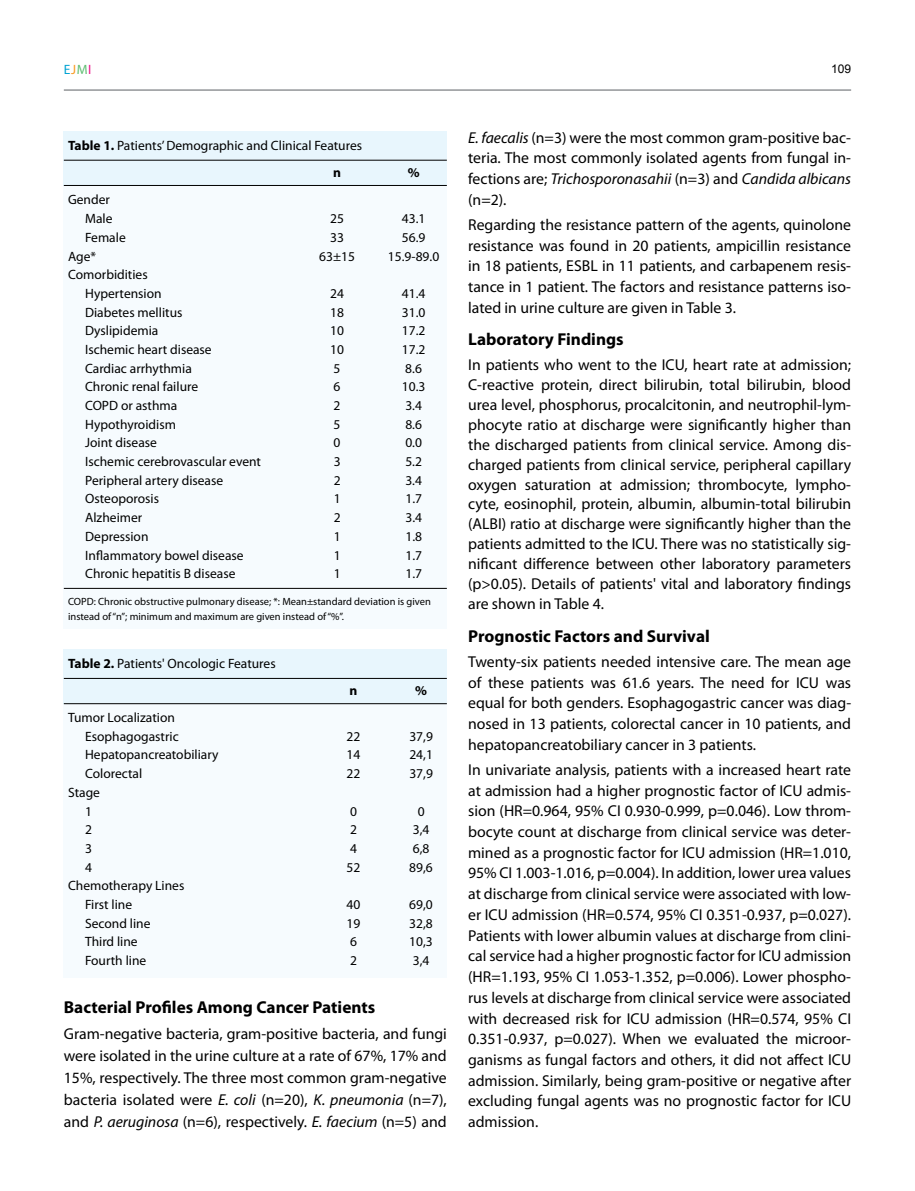
<style>
.page{position:relative;width:915px;height:1191px;background:#fff}
.page>*{position:absolute;margin:0;border:0;box-sizing:border-box;transform-origin:0 0}
.t1{font:700 17.25px "Myriad Pro";color:#000}
.t2{font:15.75px/20.7px "Myriad Pro";color:#000;text-align:justify}
.t3{font:13.5px/18.8px "Myriad Pro";color:#000}
.t4{font:13.5px "Myriad Pro";color:#00a3d3}
.t5{font:700 13.5px "Myriad Pro";color:#000}
.t6{font:12px "Arial";color:#000}
.t7{font:10.5px/14.4px "Myriad Pro";color:#000}
.s1{color:#f8991f}
.s2{color:#5ebd72}
.s3{color:#eb138b}
.s4{font-weight:700}
.s5{font-style:italic}
</style>
<div class="page">
<hr style="left:64px;top:89px;width:786px;height:2px;background:#939598">
<div style="left:64px;top:131px;width:382px;height:497px;background:#f6fbfe"></div>
<div style="left:64px;top:131px;width:382px;height:54px;background:#e8f6fd"></div>
<hr style="left:64px;top:160px;width:382px;height:1px;background:#000">
<hr style="left:64px;top:588px;width:382px;height:1px;background:#000">
<hr style="left:64px;top:185px;width:382px;height:1px;background:#000">
<div style="left:64px;top:649px;width:382px;height:328px;background:#f6fbfe"></div>
<div style="left:64px;top:649px;width:382px;height:54px;background:#e8f6fd"></div>
<hr style="left:64px;top:678px;width:382px;height:1px;background:#000">
<hr style="left:64px;top:703px;width:382px;height:1px;background:#000">
<p class="t4" style="left:64px;top:61px;width:29px">E<span class="s1">J</span><span class="s2">M</span><span class="s3">I</span></p>
<p class="t6" style="left:830px;top:60px;width:22px">109</p>
<p class="t3" style="left:333px;top:132px;width:31px;line-height:27.2px;text-indent:-265px"><span class="s4">Table 1.</span> Patients’ Demographic and Clinical Features <span class="s4">n</span></p>
<p class="t5" style="left:407px;top:164px;width:13px">%</p>
<p class="t3" style="left:68px;top:190px;width:46px;text-align:right">Gender<br>Male</p>
<p class="t3" style="left:330px;top:209px;width:15px">25</p>
<p class="t3" style="left:401px;top:209px;width:25px">43.1</p>
<p class="t3" style="left:85px;top:228px;width:42px">Female</p>
<p class="t3" style="left:330px;top:228px;width:15px">33</p>
<p class="t3" style="left:401px;top:228px;width:25px">56.9</p>
<p class="t3" style="left:68px;top:246px;width:30px">Age*</p>
<p class="t3" style="left:319px;top:246px;width:37px">63±15</p>
<p class="t3" style="left:388px;top:246px;width:53px">15.9-89.0</p>
<p class="t3" style="left:85px;top:265px;width:78px;text-indent:-17px">Comorbidities<br>Hypertension</p>
<p class="t3" style="left:330px;top:284px;width:15px">24</p>
<p class="t3" style="left:401px;top:284px;width:25px">41.4</p>
<p class="t3" style="left:85px;top:302px;width:99px">Diabetes mellitus</p>
<p class="t3" style="left:330px;top:302px;width:15px">18</p>
<p class="t3" style="left:401px;top:302px;width:25px">31.0</p>
<p class="t3" style="left:85px;top:321px;width:75px">Dyslipidemia</p>
<p class="t3" style="left:330px;top:321px;width:15px">10</p>
<p class="t3" style="left:401px;top:321px;width:25px">17.2</p>
<p class="t3" style="left:85px;top:340px;width:128px">Ischemic heart disease</p>
<p class="t3" style="left:330px;top:340px;width:15px">10</p>
<p class="t3" style="left:401px;top:340px;width:25px">17.2</p>
<p class="t3" style="left:85px;top:358px;width:108px">Cardiac arrhythmia</p>
<p class="t3" style="left:333px;top:358px;width:8px">5</p>
<p class="t3" style="left:405px;top:358px;width:18px">8.6</p>
<p class="t3" style="left:85px;top:377px;width:114px">Chronic renal failure</p>
<p class="t3" style="left:333px;top:377px;width:8px">6</p>
<p class="t3" style="left:402px;top:377px;width:25px">10.3</p>
<p class="t3" style="left:85px;top:396px;width:94px">COPD or asthma</p>
<p class="t3" style="left:333px;top:396px;width:8px">2</p>
<p class="t3" style="left:405px;top:396px;width:18px">3.4</p>
<p class="t3" style="left:85px;top:414px;width:92px">Hypothyroidism</p>
<p class="t3" style="left:333px;top:414px;width:8px">5</p>
<p class="t3" style="left:405px;top:414px;width:18px">8.6</p>
<p class="t3" style="left:85px;top:433px;width:73px">Joint disease</p>
<p class="t3" style="left:333px;top:433px;width:8px">0</p>
<p class="t3" style="left:405px;top:433px;width:18px">0.0</p>
<p class="t3" style="left:85px;top:452px;width:177px">Ischemic cerebrovascular event</p>
<p class="t3" style="left:333px;top:452px;width:8px">3</p>
<p class="t3" style="left:405px;top:452px;width:18px">5.2</p>
<p class="t3" style="left:85px;top:471px;width:139px">Peripheral artery disease</p>
<p class="t3" style="left:333px;top:471px;width:8px">2</p>
<p class="t3" style="left:405px;top:471px;width:18px">3.4</p>
<p class="t3" style="left:85px;top:489px;width:75px">Osteoporosis</p>
<p class="t3" style="left:333px;top:489px;width:8px">1</p>
<p class="t3" style="left:405px;top:489px;width:18px">1.7</p>
<p class="t3" style="left:85px;top:508px;width:59px">Alzheimer</p>
<p class="t3" style="left:333px;top:508px;width:8px">2</p>
<p class="t3" style="left:405px;top:508px;width:18px">3.4</p>
<p class="t3" style="left:85px;top:527px;width:65px">Depression</p>
<p class="t3" style="left:333px;top:527px;width:8px">1</p>
<p class="t3" style="left:405px;top:527px;width:18px">1.8</p>
<p class="t3" style="left:85px;top:545px;width:160px">Inflammatory bowel disease</p>
<p class="t3" style="left:333px;top:545px;width:8px">1</p>
<p class="t3" style="left:405px;top:545px;width:18px">1.7</p>
<p class="t3" style="left:85px;top:564px;width:152px">Chronic hepatitis B disease</p>
<p class="t3" style="left:333px;top:564px;width:8px">1</p>
<p class="t3" style="left:405px;top:564px;width:18px">1.7</p>
<p class="t7" style="left:68px;top:594px;width:364px">COPD: Chronic obstructive pulmonary disease; *: Mean±standard deviation is given instead of “n”; minimum and maximum are given instead of “%”.</p>
<p class="t3" style="left:68px;top:653px;width:209px"><span class="s4">Table 2.</span> Patients' Oncologic Features</p>
<p class="t5" style="left:349px;top:681px;width:9px">n</p>
<p class="t5" style="left:415px;top:681px;width:13px">%</p>
<p class="t3" style="left:68px;top:708px;width:112px;text-align:right">Tumor Localization<br>Esophagogastric</p>
<p class="t3" style="left:346px;top:726px;width:15px">22</p>
<p class="t3" style="left:409px;top:726px;width:25px">37,9</p>
<p class="t3" style="left:85px;top:745px;width:135px">Hepatopancreatobiliary</p>
<p class="t3" style="left:346px;top:745px;width:15px">14</p>
<p class="t3" style="left:409px;top:745px;width:25px">24,1</p>
<p class="t3" style="left:85px;top:764px;width:59px">Colorectal</p>
<p class="t3" style="left:346px;top:764px;width:15px">22</p>
<p class="t3" style="left:409px;top:764px;width:25px">37,9</p>
<p class="t3" style="left:85px;top:782px;width:16px;text-indent:-17px">Stage<br>1</p>
<p class="t3" style="left:350px;top:801px;width:8px">0</p>
<p class="t3" style="left:417px;top:801px;width:8px">0</p>
<p class="t3" style="left:85px;top:820px;width:8px">2</p>
<p class="t3" style="left:350px;top:820px;width:8px">2</p>
<p class="t3" style="left:412px;top:820px;width:18px">3,4</p>
<p class="t3" style="left:85px;top:838px;width:8px">3</p>
<p class="t3" style="left:350px;top:838px;width:8px">4</p>
<p class="t3" style="left:412px;top:838px;width:18px">6,8</p>
<p class="t3" style="left:85px;top:857px;width:8px">4</p>
<p class="t3" style="left:346px;top:857px;width:15px">52</p>
<p class="t3" style="left:409px;top:857px;width:25px">89,6</p>
<p class="t3" style="left:85px;top:876px;width:101px;text-indent:-17px">Chemotherapy Lines<br>First line</p>
<p class="t3" style="left:346px;top:895px;width:15px">40</p>
<p class="t3" style="left:409px;top:895px;width:25px">69,0</p>
<p class="t3" style="left:85px;top:913px;width:67px">Second line</p>
<p class="t3" style="left:346px;top:913px;width:15px">19</p>
<p class="t3" style="left:409px;top:913px;width:25px">32,8</p>
<p class="t3" style="left:85px;top:932px;width:54px">Third line</p>
<p class="t3" style="left:350px;top:932px;width:8px">6</p>
<p class="t3" style="left:409px;top:932px;width:25px">10,3</p>
<p class="t3" style="left:85px;top:951px;width:63px">Fourth line</p>
<p class="t3" style="left:350px;top:951px;width:8px">2</p>
<p class="t3" style="left:412px;top:951px;width:18px">3,4</p>
<p class="t1" style="left:64px;top:995px;width:313px">Bacterial Profiles Among Cancer Patients</p>
<p class="t2" style="left:64px;top:1022px;width:384px;line-height:22px">Gram-negative bacteria, gram-positive bacteria, and fungi were isolated in the urine culture at a rate of 67%, 17% and 15%, respectively. The three most common gram-negative bacteria isolated were <span class="s5">E. coli</span> (n=20), <span class="s5">K. pneumonia</span> (n=7), and <span class="s5">P. aeruginosa</span> (n=6), respectively. <span class="s5">E. faecium</span> (n=5) and</p>
<p class="t2" style="left:468px;top:127px;width:384px"><span class="s5">E. faecalis</span> (n=3) were the most common gram-positive bac&shy;teria. The most commonly isolated agents from fungal in&shy;fections are; <span class="s5">Trichosporonasahii</span> (n=3) and <span class="s5">Candida albicans </span>(n=2).</p>
<p class="t2" style="left:468px;top:214px;width:384px">Regarding the resistance pattern of the agents, quinolone resistance was found in 20 patients, ampicillin resistance in 18 patients, ESBL in 11 patients, and carbapenem resis&shy;tance in 1 patient. The factors and resistance patterns iso&shy;lated in urine culture are given in Table 3.</p>
<p class="t1" style="left:468px;top:328px;width:157px">Laboratory Findings</p>
<p class="t2" style="left:468px;top:354px;width:384px;line-height:20px">In patients who went to the ICU, heart rate at admission; C-reactive protein, direct bilirubin, total bilirubin, blood urea level, phosphorus, procalcitonin, and neutrophil-lym&shy;phocyte ratio at discharge were significantly higher than the discharged patients from clinical service. Among dis&shy;charged patients from clinical service, peripheral capillary oxygen saturation at admission; thrombocyte, lympho&shy;cyte, eosinophil, protein, albumin, albumin-total bilirubin (ALBI) ratio at discharge were significantly higher than the patients admitted to the ICU. There was no statistically sig&shy;nificant difference between other laboratory parameters (p&gt;0.05). Details of patients' vital and laboratory findings are shown in Table 4.</p>
<p class="t1" style="left:468px;top:625px;width:243px">Prognostic Factors and Survival</p>
<p class="t2" style="left:468px;top:651px;width:384px">Twenty-six patients needed intensive care. The mean age of these patients was 61.6 years. The need for ICU was equal for both genders. Esophagogastric cancer was diag&shy;nosed in 13 patients, colorectal cancer in 10 patients, and hepatopancreatobiliary cancer in 3 patients.</p>
<p class="t2" style="left:468px;top:759px;width:384px">In univariate analysis, patients with a increased heart rate at admission had a higher prognostic factor of ICU admis&shy;sion (HR=0.964, 95% CI 0.930-0.999, p=0.046). Low throm&shy;bocyte count at discharge from clinical service was deter&shy;mined as a prognostic factor for ICU admission (HR=1.010, 95% CI 1.003-1.016, p=0.004). In addition, lower urea values at discharge from clinical service were associated with low&shy;er ICU admission (HR=0.574, 95% CI 0.351-0.937, p=0.027).<br>Patients with lower albumin values at discharge from clini&shy;cal service had a higher prognostic factor for ICU admission (HR=1.193, 95% CI 1.053-1.352, p=0.006). Lower phospho&shy;rus levels at discharge from clinical service were associated with decreased risk for ICU admission (HR=0.574, 95% CI 0.351-0.937, p=0.027). When we evaluated the microor&shy;ganisms as fungal factors and others, it did not affect ICU admission. Similarly, being gram-positive or negative after excluding fungal agents was no prognostic factor for ICU admission.</p>
</div>
